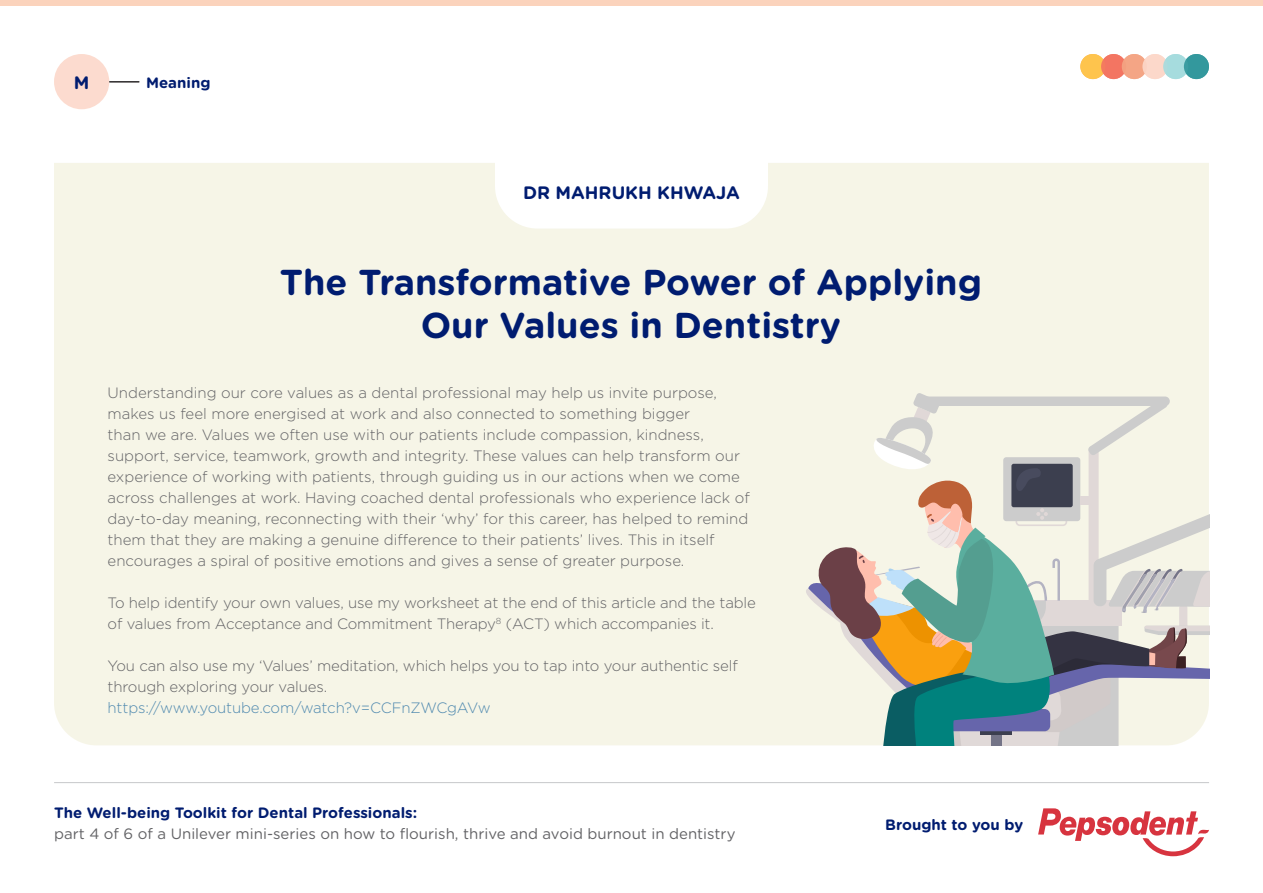
<style>
.page{position:relative;width:1263px;height:893px;background:#fff}
.page>*{position:absolute;margin:0;border:0;box-sizing:border-box;transform-origin:0 0}
.t1{font:700 36px/42.6px "Gotham Rounded";color:#001c70;text-align:center}
.t2{font:700 18px "Gotham Rounded";color:#001c70}
.t3{font:300 15px/21px "Gotham HTF";color:#636366}
.t4{font:15px "Gotham Rounded";color:#636366}
.t5{font:700 15px "Gotham Rounded";color:#001c70}
.t6{font:300 15px "Gotham HTF";letter-spacing:-.01em;color:#4f89af}
</style>
<div class="page">
<hr style="left:54px;top:782px;width:1155px;height:1px;background:#c7c8ca">
<div style="left:54px;top:54px;width:55px;height:55px;background:#fcd8ca;border-radius:50%"></div>
<div style="left:0;top:0;width:1263px;height:6px;background:#fbd3bc"></div>
<hr style="left:109px;top:82px;width:30px;height:1px;background:#231f20">
<div style="left:1080px;top:54px;width:25px;height:25px;background:#ffc74f;border-radius:50%"></div>
<div style="left:1101px;top:54px;width:25px;height:25px;background:#f37461;border-radius:50%"></div>
<div style="left:1122px;top:54px;width:25px;height:25px;background:#f4a584;border-radius:50%"></div>
<div style="left:1142px;top:54px;width:25px;height:25px;background:#fcd8ca;border-radius:50%"></div>
<div style="left:1163px;top:54px;width:25px;height:25px;background:#a6dcde;border-radius:50%"></div>
<div style="left:1184px;top:54px;width:25px;height:25px;background:#31979c;border-radius:50%"></div>
<svg style="left:1038px;top:808px;width:171px;height:48px"></svg>
<div style="left:54px;top:163px;width:1155px;height:582px;background:#f6f5e7"></div>
<div style="left:495px;top:118px;width:273px;height:111px;background:#fff;border-radius:43px"></div>
<svg style="left:801px;top:393px;width:408px;height:352px;background:#c5cbc0"></svg>
<p class="t2" style="left:74px;top:69px;width:17px">M</p>
<p class="t5" style="left:146px;top:71px;width:66px">Meaning</p>
<p class="t2" style="left:523px;top:180px;width:218px">DR MAHRUKH KHWAJA</p>
<p class="t1" style="left:280px;top:260px;width:704px">The Transformative Power of Applying<br>Our Values in Dentistry</p>
<p class="t3" style="left:108px;top:382px;width:644px">Understanding our core values as a dental professional may help us invite purpose, makes us feel more energised at work and also connected to something bigger<br>than we are. Values we often use with our patients include compassion, kindness, support, service, teamwork, growth and integrity. These values can help transform our experience of working with patients, through guiding us in our actions when we come across challenges at work. Having coached dental professionals who experience lack of day-to-day meaning, reconnecting with their ‘why’ for this career, has helped to remind them that they are making a genuine difference to their patients’ lives. This in itself encourages a spiral of positive emotions and gives a sense of greater purpose.</p>
<p class="t3" style="left:108px;top:592px;width:650px">To help identify your own values, use my worksheet at the end of this article and the table of values from Acceptance and Commitment Therapy<sup>8</sup> (ACT) which accompanies it.</p>
<p class="t3" style="left:108px;top:655px;width:632px">You can also use my ‘Values’ meditation, which helps you to tap into your authentic self through exploring your values.</p>
<p class="t6" style="left:108px;top:700px;width:385px">https://www.youtube.com/watch?v=CCFnZWCgAVw</p>
<p class="t5" style="left:54px;top:802px;width:365px">The Well-being Toolkit for Dental Professionals:</p>
<p class="t4" style="left:54px;top:824px;width:683px">part 4 of 6 of a Unilever mini-series on how to flourish, thrive and avoid burnout in dentistry</p>
<p class="t5" style="left:885px;top:813px;width:139px">Brought to you by</p>
</div>
